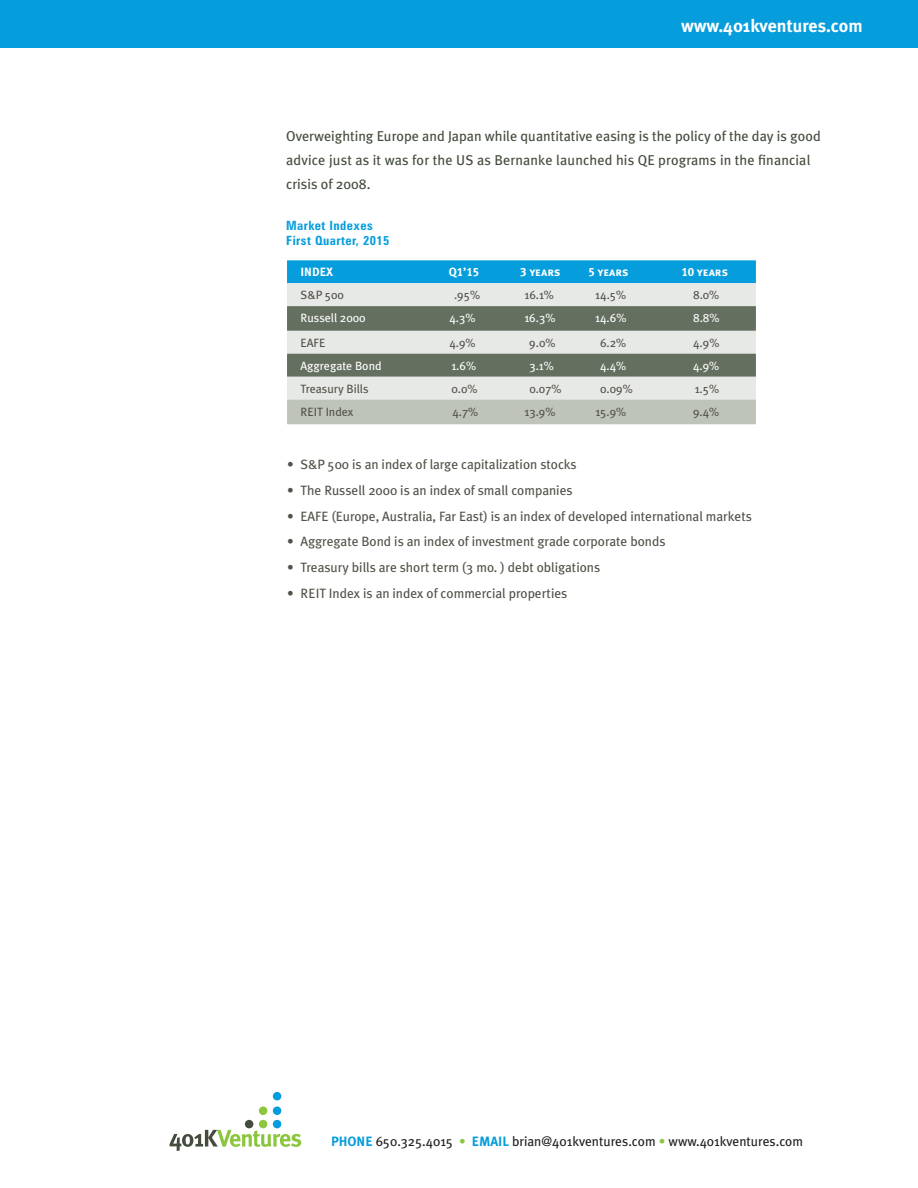
<style>
.page{position:relative;width:918px;height:1188px;background:#fff}
.page>*{position:absolute;margin:0;border:0;box-sizing:border-box;transform-origin:0 0}
.t1{font:700 18px "Meta Plus";color:#fff}
.t2{font:14.25px/24px "Meta Plus";color:#434c3d}
.t3{font:13.5px "Meta Plus";letter-spacing:-.005em;color:#535249}
.t4{font:13.5px "Meta Plus";color:#231f20}
.t5{font:700 condensed 12.75px/15.3px "Zurich BT";letter-spacing:.035em;color:#069ddc}
.t6{font:12px "Meta Plus";color:#535249}
.t7{font:12px "Meta Plus";color:#fff}
.t8{font:12px "Meta Plus Bold Caps";color:#fff}
.s1{font-family:"Meta Plus Bold Caps";color:#069ddc}
.s2{color:#8bc63e}
</style>
<div class="page">
<div style="left:0;top:0;width:918px;height:47px;background:#069ddc"></div>
<div style="left:245px;top:1120px;width:8px;height:8px;background:#434c3d;border-radius:50%"></div>
<div style="left:259px;top:1120px;width:8px;height:8px;background:#8bc63e;border-radius:50%"></div>
<div style="left:273px;top:1120px;width:8px;height:8px;background:#069ddc;border-radius:50%"></div>
<div style="left:273px;top:1092px;width:8px;height:8px;background:#069ddc;border-radius:50%"></div>
<div style="left:259px;top:1107px;width:8px;height:8px;background:#8bc63e;border-radius:50%"></div>
<div style="left:273px;top:1107px;width:8px;height:8px;background:#069ddc;border-radius:50%"></div>
<svg style="left:170px;top:1130px;width:131px;height:21px"></svg>
<div style="left:287px;top:260px;width:469px;height:23px;background:#069ddc"></div>
<div style="left:287px;top:283px;width:469px;height:117px;background:#e7e9e6"></div>
<svg style="left:287px;top:306px;width:469px;height:71px;background:#90978c"></svg>
<div style="left:287px;top:400px;width:469px;height:24px;background:#bec4ba"></div>
<h1 class="t1" style="left:681px;top:16px;width:183px">www.401kventures.com</h1>
<p class="t2" style="left:286px;top:124px;width:536px">Overweighting Europe and Japan while quantitative easing is the policy of the day is good advice just as it was for the US as Bernanke launched his QE programs in the financial crisis of 2008.</p>
<p class="t5" style="left:286px;top:217px;width:105px">Market Indexes<br>First Quarter, 2015</p>
<p class="t8" style="left:301px;top:265px;width:34px">INDEX</p>
<p class="t8" style="left:449px;top:265px;width:32px">Q1’15</p>
<p class="t8" style="left:520px;top:265px;width:42px">3 years</p>
<p class="t8" style="left:588px;top:265px;width:42px">5 years</p>
<p class="t8" style="left:681px;top:265px;width:48px">10 years</p>
<p class="t6" style="left:301px;top:288px;width:45px">S&amp;P 500</p>
<p class="t6" style="left:454px;top:288px;width:27px">.95%</p>
<p class="t6" style="left:524px;top:288px;width:31px">16.1%</p>
<p class="t6" style="left:595px;top:288px;width:32px">14.5%</p>
<p class="t6" style="left:693px;top:288px;width:28px">8.0%</p>
<p class="t7" style="left:301px;top:311px;width:67px">Russell 2000</p>
<p class="t7" style="left:449px;top:311px;width:27px">4.3%</p>
<p class="t7" style="left:524px;top:311px;width:32px">16.3%</p>
<p class="t7" style="left:595px;top:311px;width:33px">14.6%</p>
<p class="t7" style="left:693px;top:311px;width:28px">8.8%</p>
<p class="t6" style="left:301px;top:336px;width:26px">EAFE</p>
<p class="t6" style="left:449px;top:336px;width:28px">4.9%</p>
<p class="t6" style="left:529px;top:336px;width:28px">9.0%</p>
<p class="t6" style="left:600px;top:336px;width:28px">6.2%</p>
<p class="t6" style="left:693px;top:336px;width:28px">4.9%</p>
<p class="t7" style="left:300px;top:359px;width:83px">Aggregate Bond</p>
<p class="t7" style="left:451px;top:359px;width:26px">1.6%</p>
<p class="t7" style="left:529px;top:359px;width:26px">3.1%</p>
<p class="t7" style="left:600px;top:359px;width:28px">4.4%</p>
<p class="t7" style="left:693px;top:359px;width:28px">4.9%</p>
<p class="t6" style="left:300px;top:382px;width:70px">Treasury Bills</p>
<p class="t6" style="left:451px;top:382px;width:28px">0.0%</p>
<p class="t6" style="left:529px;top:382px;width:34px">0.07%</p>
<p class="t6" style="left:600px;top:382px;width:34px">0.09%</p>
<p class="t6" style="left:695px;top:382px;width:26px">1.5%</p>
<p class="t6" style="left:300px;top:405px;width:55px">REIT Index</p>
<p class="t6" style="left:452px;top:405px;width:27px">4.7%</p>
<p class="t6" style="left:525px;top:405px;width:32px">13.9%</p>
<p class="t6" style="left:595px;top:405px;width:32px">15.9%</p>
<p class="t6" style="left:693px;top:405px;width:28px">9.4%</p>
<p class="t3" style="left:287px;top:457px;width:291px">• S&amp;P 500 is an index of large capitalization stocks</p>
<p class="t3" style="left:287px;top:482px;width:287px">• The Russell 2000 is an index of small companies</p>
<p class="t3" style="left:287px;top:508px;width:466px">• EAFE (Europe, Australia, Far East) is an index of developed international markets</p>
<p class="t3" style="left:287px;top:534px;width:380px">• Aggregate Bond is an index of investment grade corporate bonds</p>
<p class="t3" style="left:287px;top:560px;width:315px">• Treasury bills are short term (3 mo. ) debt obligations</p>
<p class="t3" style="left:287px;top:585px;width:282px">• REIT Index is an index of commercial properties</p>
<p class="t4" style="left:331px;top:1133px;width:474px"><span class="s1">PHONE</span> 650.325.4015 <span class="s2">•</span> <span class="s1">EMAIL</span> brian@401kventures.com <span class="s2">•</span> www.401kventures.com</p>
</div>
